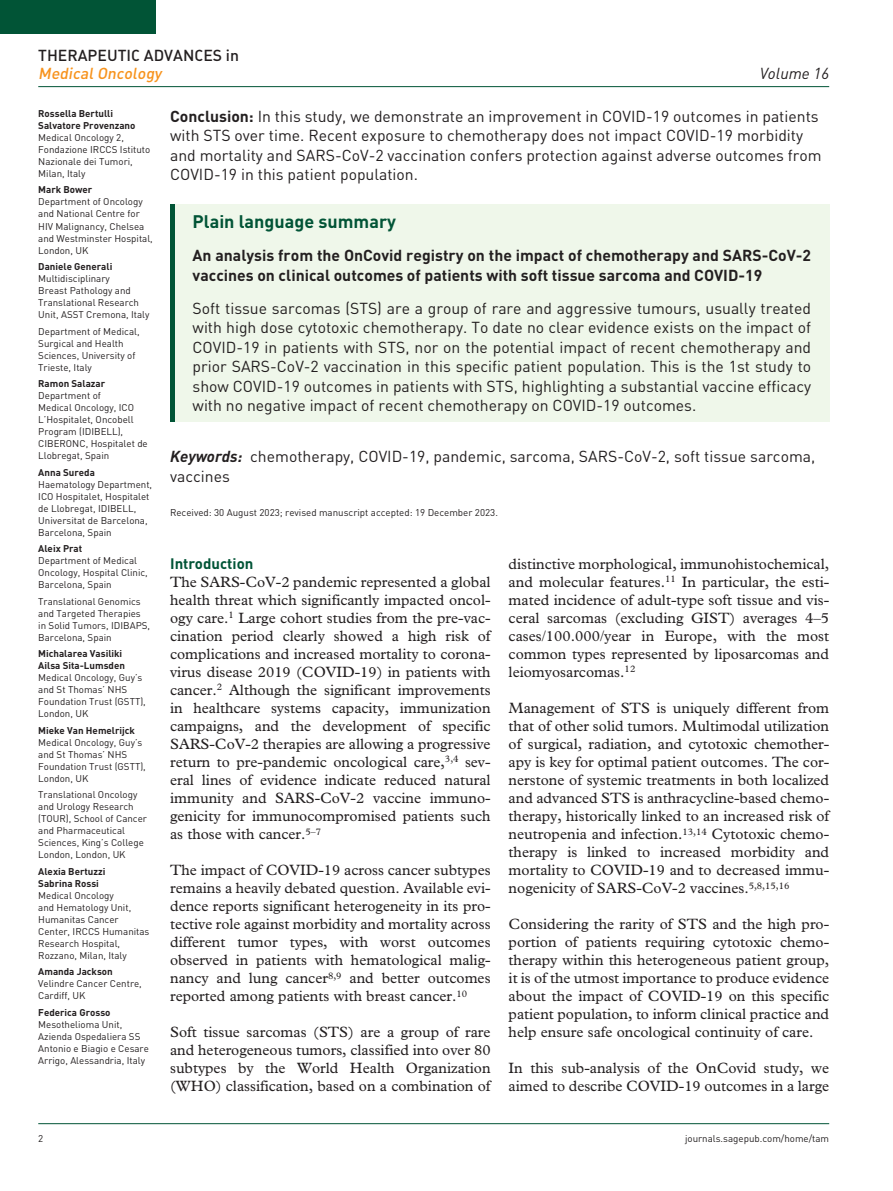
<style>
.page{position:relative;width:893px;height:1191px;background:#fff}
.page>*{position:absolute;margin:0;border:0;box-sizing:border-box;transform-origin:0 0}
.t1{font:700 18px "DIN";color:#015436}
.t2{font:15.75px/19.5px "DIN";color:#231f20}
.t3{font:700 15.75px/19.5px "DIN";color:#231f20}
.t4{font:15.75px "DIN Medium Alternate";color:#231f20}
.t5{font:italic 15.75px "DIN Medium Alternate";color:#f7931d}
.t6{font:italic 15.75px "DIN";color:#231f20}
.t7{font:15px/18px "Plantin Std";color:#231f20;text-align:justify}
.t8{font:700 15px "DIN";color:#015436}
.t9{font:9.75px/12px "DIN";color:#231f20}
.t10{font:700 9.75px/12px "DIN";color:#231f20}
.s1{font-weight:700}
.s2{font-weight:700;font-style:italic}
</style>
<div class="page">
<hr style="left:38px;top:86px;width:791px;height:1px;background:#015436">
<hr style="left:38px;top:1123px;width:791px;height:1px;background:#015436">
<div style="left:0;top:0;width:155px;height:34px;background:#015436"></div>
<div style="left:170px;top:204px;width:659px;height:218px;background:#eff7ea"></div>
<div style="left:170px;top:204px;width:5px;height:218px;background:#015436"></div>
<p class="t4" style="left:38px;top:45px;width:202px">THERAPEUTIC ADVANCES IN</p>
<p class="t5" style="left:38px;top:63px;width:125px">MedicalOncology</p>
<p class="t6" style="left:760px;top:63px;width:71px">Volume 16</p>
<p class="t10" style="left:38px;top:107px;width:99px">Rossella Bertulli<br>Salvatore Provenzano</p>
<p class="t9" style="left:38px;top:131px;width:114px">Medical Oncology 2,<br>Fondazione IRCCS Istituto<br>Nazionale dei Tumori,<br>Milan, Italy</p>
<p class="t10" style="left:38px;top:183px;width:56px">Mark Bower</p>
<p class="t9" style="left:38px;top:196px;width:116px">Department of Oncology and National Centre for<br>HIV Malignancy, Chelsea and Westminster Hospital,<br>London, UK</p>
<p class="t10" style="left:38px;top:260px;width:76px">Daniele Generali</p>
<p class="t9" style="left:38px;top:272px;width:113px">Multidisciplinary<br>Breast Pathology and<br>Translational Research<br>Unit, ASST Cremona, Italy</p>
<p class="t9" style="left:38px;top:325px;width:103px">Department of Medical,<br>Surgical and Health<br>Sciences, University of<br>Trieste, Italy</p>
<p class="t10" style="left:38px;top:377px;width:68px">Ramon Salazar</p>
<p class="t9" style="left:38px;top:389px;width:111px">Department of<br>Medical Oncology, ICO<br>L’Hospitalet, Oncobell<br>Program (IDIBELL),<br>CIBERONC, Hospitalet de<br>Llobregat, Spain</p>
<p class="t10" style="left:38px;top:465px;width:58px">Anna Sureda</p>
<p class="t9" style="left:38px;top:478px;width:115px">Haematology Department,<br>ICO Hospitalet, Hospitalet de Llobregat, IDIBELL,<br>Universitat de Barcelona,<br>Barcelona, Spain</p>
<p class="t10" style="left:38px;top:542px;width:46px">Aleix Prat</p>
<p class="t9" style="left:38px;top:554px;width:111px">Department of Medical<br>Oncology, Hospital Clinic,<br>Barcelona, Spain</p>
<p class="t9" style="left:38px;top:595px;width:113px">Translational Genomics and Targeted Therapies in Solid Tumors, IDIBAPS,<br>Barcelona, Spain</p>
<p class="t10" style="left:38px;top:647px;width:88px">Michalarea Vasiliki<br>Ailsa Sita-Lumsden</p>
<p class="t9" style="left:38px;top:671px;width:109px">Medical Oncology, Guy’s and St Thomas’ NHS<br>Foundation Trust (GSTT),<br>London, UK</p>
<p class="t10" style="left:38px;top:724px;width:98px">Mieke Van Hemelrijck</p>
<p class="t9" style="left:38px;top:736px;width:109px">Medical Oncology, Guy’s and St Thomas’ NHS<br>Foundation Trust (GSTT),<br>London, UK</p>
<p class="t9" style="left:38px;top:788px;width:110px">Translational Oncology and Urology Research (TOUR), School of Cancer and Pharmaceutical<br>Sciences, King’s College<br>London, London, UK</p>
<p class="t10" style="left:38px;top:865px;width:69px">Alexia Bertuzzi<br>Sabrina Rossi</p>
<p class="t9" style="left:38px;top:889px;width:113px">Medical Oncology<br>and Hematology Unit,<br>Humanitas Cancer<br>Center, IRCCS Humanitas<br>Research Hospital,<br>Rozzano, Milan, Italy</p>
<p class="t10" style="left:38px;top:965px;width:76px">Amanda Jackson</p>
<p class="t9" style="left:38px;top:977px;width:105px">Velindre Cancer Centre,<br>Cardiff, UK</p>
<p class="t10" style="left:38px;top:1006px;width:74px">Federica Grosso</p>
<p class="t9" style="left:38px;top:1018px;width:112px">Mesothelioma Unit,<br>Azienda Ospedaliera SS<br>Antonio e Biagio e Cesare<br>Arrigo, Alessandria, Italy</p>
<p class="t2" style="left:170px;top:106px;width:653px"><span class="s1">Conclusion:</span> In this study, we demonstrate an improvement in COVID-19 outcomes in patients with STS over time. Recent exposure to chemotherapy does not impact COVID-19 morbidity and mortality and SARS-CoV-2 vaccination confers protection against adverse outcomes from COVID-19 in this patient population.</p>
<p class="t1" style="left:193px;top:210px;width:205px">Plain language summary</p>
<p class="t3" style="left:193px;top:245px;width:620px">An analysis from the OnCovid registry on the impact of chemotherapy and SARS-CoV-2 vaccines on clinical outcomes of patients with soft tissue sarcoma and COVID-19</p>
<p class="t2" style="left:193px;top:298px;width:620px;text-align:justify">Soft tissue sarcomas (STS) are a group of rare and aggressive tumours, usually treated with high dose cytotoxic chemotherapy. To date no clear evidence exists on the impact of COVID-19 in patients with STS, nor on the potential impact of recent chemotherapy and prior SARS-CoV-2 vaccination in this specific patient population. This is the 1st study to show COVID-19 outcomes in patients with STS, highlighting a substantial vaccine efficacy with no negative impact of recent chemotherapy on COVID-19 outcomes.</p>
<p class="t2" style="left:170px;top:446px;width:647px"><span class="s2">Keywords:</span> chemotherapy, COVID-19, pandemic, sarcoma, SARS-CoV-2, soft tissue sarcoma, vaccines</p>
<p class="t9" style="left:170px;top:506px;width:329px">Received: 30 August 2023; revised manuscript accepted: 19 December 2023.</p>
<p class="t8" style="left:170px;top:553px;width:85px">Introduction</p>
<p class="t7" style="left:170px;top:572px;width:322px">The SARS-CoV-2 pandemic represented a global health threat which significantly impacted oncol&shy;ogy care.<sup>1</sup> Large cohort studies from the pre-vac&shy;cination period clearly showed a high risk of complications and increased mortality to corona&shy;virus disease 2019 (COVID-19) in patients with cancer.<sup>2</sup> Although the significant improvements in healthcare systems capacity, immunization campaigns, and the development of specific SARS-CoV-2 therapies are allowing a progressive return to pre-pandemic oncological care,<sup>3,4</sup> sev&shy;eral lines of evidence indicate reduced natural immunity and SARS-CoV-2 vaccine immuno&shy;genicity for immunocompromised patients such as those with cancer.<sup>5–7</sup></p>
<p class="t7" style="left:170px;top:860px;width:322px">The impact of COVID-19 across cancer subtypes remains a heavily debated question. Available evi&shy;dence reports significant heterogeneity in its pro&shy;tective role against morbidity and mortality across different tumor types, with worst outcomes observed in patients with hematological malig&shy;nancy and lung cancer<sup>8,9</sup> and better outcomes reported among patients with breast cancer.<sup>10</sup></p>
<p class="t7" style="left:170px;top:1022px;width:322px">Soft tissue sarcomas (STS) are a group of rare and heterogeneous tumors, classified into over 80 subtypes by the World Health Organization (WHO) classification, based on a combination of</p>
<p class="t7" style="left:509px;top:554px;width:322px">distinctive morphological, immunohistochemical, and molecular features.<sup>11</sup> In particular, the esti&shy;mated incidence of adult-type soft tissue and vis&shy;ceral sarcomas (excluding GIST) averages 4–5 cases/100.000/year in Europe, with the most common types represented by liposarcomas and leiomyosarcomas.<sup>12</sup></p>
<p class="t7" style="left:509px;top:698px;width:322px">Management of STS is uniquely different from that of other solid tumors. Multimodal utilization of surgical, radiation, and cytotoxic chemother&shy;apy is key for optimal patient outcomes. The cor&shy;nerstone of systemic treatments in both localized and advanced STS is anthracycline-based chemo&shy;therapy, historically linked to an increased risk of neutropenia and infection.<sup>13,14</sup> Cytotoxic chemo&shy;therapy is linked to increased morbidity and mortality to COVID-19 and to decreased immu&shy;nogenicity of SARS-CoV-2 vaccines.<sup>5,8,15,16</sup></p>
<p class="t7" style="left:509px;top:914px;width:322px">Considering the rarity of STS and the high pro&shy;portion of patients requiring cytotoxic chemo&shy;therapy within this heterogeneous patient group, it is of the utmost importance to produce evidence about the impact of COVID-19 on this specific patient population, to inform clinical practice and help ensure safe oncological continuity of care.</p>
<p class="t7" style="left:509px;top:1058px;width:322px">In this sub-analysis of the OnCovid study, we aimed to describe COVID-19 outcomes in a large</p>
<p class="t9" style="left:38px;top:1132px;width:7px">2</p>
<p class="t9" style="left:685px;top:1132px;width:146px">journals.sagepub.com/home/tam</p>
</div>
